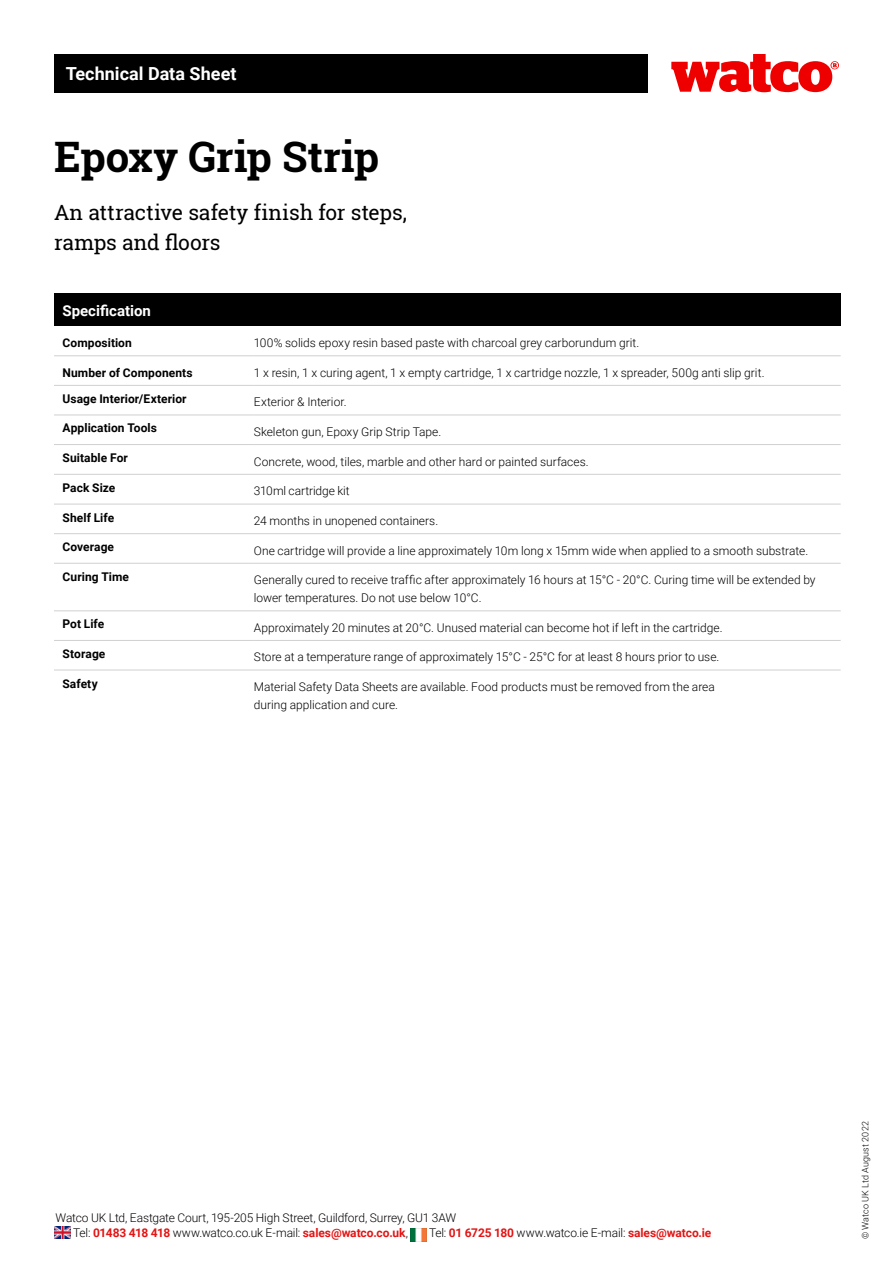
<style>
.page{position:relative;width:893px;height:1263px;background:#fff}
.page>*{position:absolute;margin:0;border:0;box-sizing:border-box;transform-origin:0 0}
.t1{font:700 42px "Roboto Slab";letter-spacing:-.005em;color:#000}
.t2{font:21px/30px "Roboto Slab";letter-spacing:-.005em;color:#000}
.t3{font:700 18px "Roboto";color:#fff}
.t4{font:700 15px "Roboto";color:#fff}
.t5{font:300 12px/18px "Roboto";color:#000}
.t6{font:700 12px "Roboto";letter-spacing:.005em;color:#000}
.t7{font:300 9px "Roboto";letter-spacing:.02em;color:#000}
.s1{font-weight:700;color:#e41515}
</style>
<div class="page">
<div style="left:54px;top:54px;width:593px;height:38px;background:#000"></div>
<svg style="left:671px;top:54px;width:168px;height:38px"></svg>
<div style="left:54px;top:293px;width:787px;height:33px;background:#000"></div>
<hr style="left:54px;top:355px;width:200px;height:1px;background:#d0d0d0">
<hr style="left:254px;top:355px;width:587px;height:1px;background:#d0d0d0">
<hr style="left:54px;top:385px;width:200px;height:1px;background:#d0d0d0">
<hr style="left:254px;top:385px;width:587px;height:1px;background:#d0d0d0">
<hr style="left:54px;top:415px;width:200px;height:1px;background:#d0d0d0">
<hr style="left:254px;top:415px;width:587px;height:1px;background:#d0d0d0">
<hr style="left:54px;top:444px;width:200px;height:1px;background:#d0d0d0">
<hr style="left:254px;top:444px;width:587px;height:1px;background:#d0d0d0">
<hr style="left:54px;top:474px;width:200px;height:1px;background:#d0d0d0">
<hr style="left:254px;top:474px;width:587px;height:1px;background:#d0d0d0">
<hr style="left:54px;top:504px;width:200px;height:1px;background:#d0d0d0">
<hr style="left:254px;top:504px;width:587px;height:1px;background:#d0d0d0">
<hr style="left:54px;top:533px;width:200px;height:1px;background:#d0d0d0">
<hr style="left:254px;top:533px;width:587px;height:1px;background:#d0d0d0">
<hr style="left:54px;top:563px;width:200px;height:1px;background:#d0d0d0">
<hr style="left:254px;top:563px;width:587px;height:1px;background:#d0d0d0">
<hr style="left:54px;top:610px;width:200px;height:1px;background:#d0d0d0">
<hr style="left:254px;top:610px;width:587px;height:1px;background:#d0d0d0">
<hr style="left:54px;top:640px;width:200px;height:1px;background:#d0d0d0">
<hr style="left:254px;top:640px;width:587px;height:1px;background:#d0d0d0">
<hr style="left:54px;top:670px;width:200px;height:1px;background:#d0d0d0">
<hr style="left:254px;top:670px;width:587px;height:1px;background:#d0d0d0">
<img style="left:55px;top:1226px;width:16px;height:13px">
<img style="left:410px;top:1228px;width:16px;height:13px">
<h3 class="t3" style="left:66px;top:61px;width:172px">Technical Data Sheet</h3>
<h1 class="t1" style="left:54px;top:128px;width:327px">Epoxy Grip Strip</h1>
<h2 class="t2" style="left:54px;top:197px;width:354px">An attractive safety finish for steps, ramps and floors</h2>
<p class="t4" style="left:63px;top:300px;width:90px">Specification</p>
<p class="t6" style="left:63px;top:335px;width:71px">Composition</p>
<p class="t5" style="left:254px;top:334px;width:387px">100% solids epoxy resin based paste with charcoal grey carborundum grit.</p>
<p class="t6" style="left:63px;top:364px;width:132px">Number of Components</p>
<p class="t5" style="left:254px;top:363px;width:512px">1 x resin, 1 x curing agent, 1 x empty cartridge, 1 x cartridge nozzle, 1 x spreader, 500g anti slip grit.</p>
<p class="t6" style="left:63px;top:390px;width:126px">Usage Interior/Exterior</p>
<p class="t5" style="left:254px;top:393px;width:94px">Exterior &amp; Interior.</p>
<p class="t6" style="left:63px;top:420px;width:96px">Application Tools</p>
<p class="t5" style="left:254px;top:422px;width:189px">Skeleton gun, Epoxy Grip Strip Tape.</p>
<p class="t6" style="left:63px;top:449px;width:67px">Suitable For</p>
<p class="t5" style="left:254px;top:452px;width:336px">Concrete, wood, tiles, marble and other hard or painted surfaces.</p>
<p class="t6" style="left:63px;top:479px;width:54px">Pack Size</p>
<p class="t5" style="left:254px;top:482px;width:97px">310ml cartridge kit</p>
<p class="t6" style="left:63px;top:509px;width:53px">Shelf Life</p>
<p class="t5" style="left:254px;top:511px;width:186px">24 months in unopened containers.</p>
<p class="t6" style="left:63px;top:538px;width:53px">Coverage</p>
<p class="t5" style="left:254px;top:541px;width:556px">One cartridge will provide a line approximately 10m long x 15mm wide when applied to a smooth substrate.</p>
<p class="t6" style="left:63px;top:568px;width:68px">Curing Time</p>
<p class="t5" style="left:254px;top:571px;width:563px">Generally cured to receive traffic after approximately 16 hours at 15°C - 20°C. Curing time will be extended by lower temperatures. Do not use below 10°C.</p>
<p class="t6" style="left:63px;top:616px;width:43px">Pot Life</p>
<p class="t5" style="left:254px;top:618px;width:470px">Approximately 20 minutes at 20°C. Unused material can become hot if left in the cartridge.</p>
<p class="t6" style="left:63px;top:645px;width:44px">Storage</p>
<p class="t5" style="left:254px;top:648px;width:467px">Store at a temperature range of approximately 15°C - 25°C for at least 8 hours prior to use.</p>
<p class="t6" style="left:63px;top:675px;width:37px">Safety</p>
<p class="t5" style="left:254px;top:677px;width:463px">Material Safety Data Sheets are available. Food products must be removed from the area during application and cure.</p>
<p class="t5" style="left:73px;top:1209px;width:385px;line-height:15.8px;text-indent:-18px">Watco UK Ltd, Eastgate Court, 195-205 High Street, Guildford, Surrey, GU1 3AW<br>Tel: <span class="s1">01483 418 418</span> www.watco.co.uk E-mail: <span class="s1">sales@watco.co.uk</span>,</p>
<p class="t5" style="left:429px;top:1223px;width:284px">Tel: <span class="s1">01 6725 180</span> www.watco.ie E-mail: <span class="s1">sales@watco.ie</span></p>
<p class="t7" style="left:859px;top:1239px;width:120px;rotate:-90deg">© Watco UK Ltd August 2022</p>
</div>
